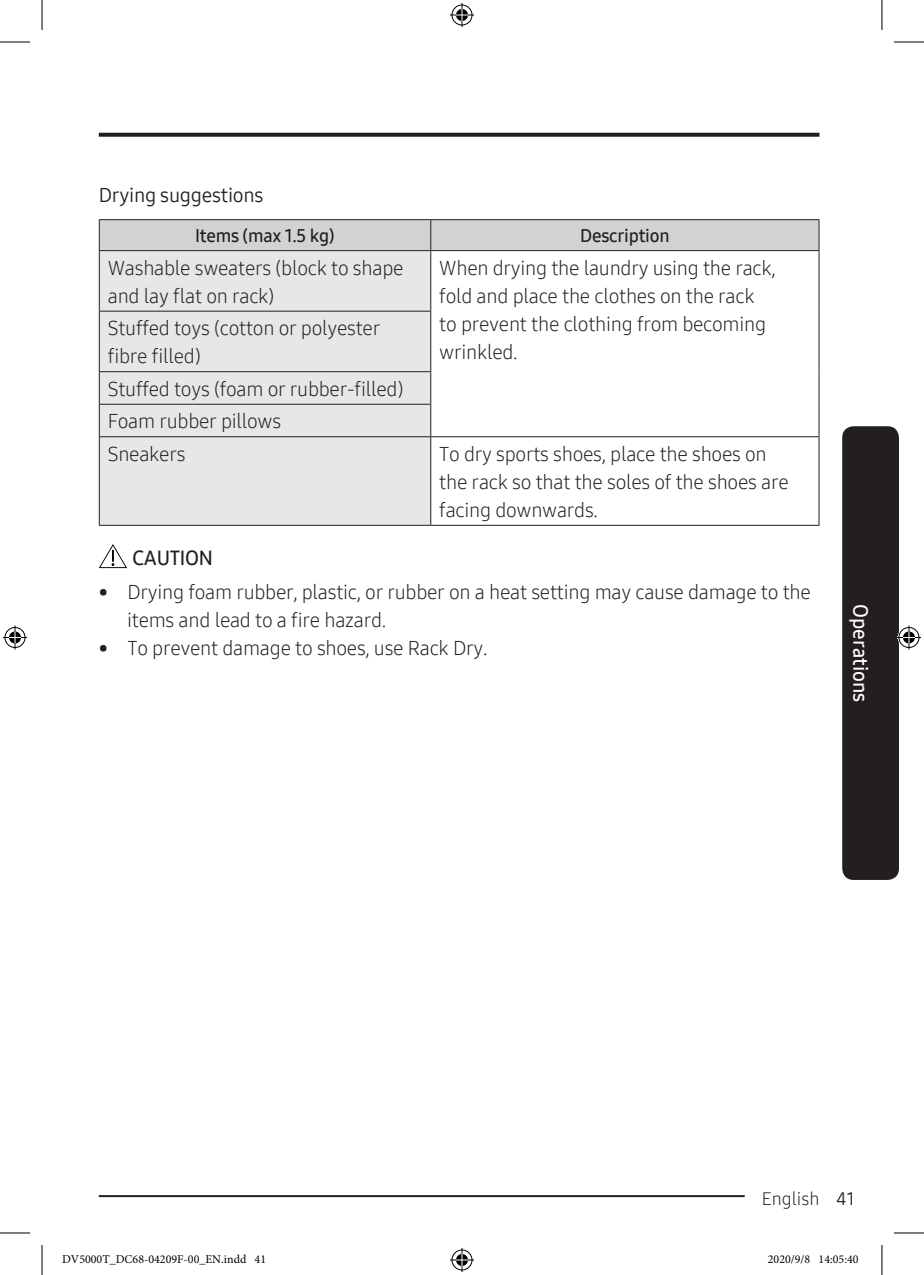
<style>
.page{position:relative;width:924px;height:1275px;background:#fff}
.page>*{position:absolute;margin:0;border:0;box-sizing:border-box;transform-origin:0 0}
.t1{font:20px/28px "Samsung One 300";letter-spacing:-.015em;color:#231f20}
.t2{font:20px "Samsung One 400";letter-spacing:-.015em;color:#231f20}
.t3{font:20px "Samsung One 600";color:#fff}
.t4{font:20px "Samsung One 600";letter-spacing:-.015em;color:#231f20}
.t5{font:18px "Samsung One 600";letter-spacing:-.015em;color:#231f20}
.t6{font:18px "Samsung One 300";color:#231f20}
.t7{font:12px "Minion Pro";color:#000}
.s1{font-family:"Samsung One 400"}
</style>
<div class="page">
<svg style="left:99px;top:133px;width:720px;height:4px;background:#322e2f"></svg>
<hr style="left:99px;top:1195px;width:691px;height:2px;background:#231f20">
<div style="left:744px;top:1187px;width:92px;height:20px;background:#fff"></div>
<div style="left:100px;top:220px;width:718px;height:30px;background:#d1d2d4"></div>
<div style="left:100px;top:251px;width:330px;height:274px;background:#e6e7e9"></div>
<hr style="left:99px;top:219px;width:331px;height:1px;background:#231f20">
<hr style="left:99px;top:220px;width:1px;height:30px;background:#231f20">
<hr style="left:430px;top:219px;width:389px;height:1px;background:#231f20">
<hr style="left:430px;top:220px;width:1px;height:30px;background:#231f20">
<hr style="left:818px;top:220px;width:1px;height:30px;background:#231f20">
<hr style="left:99px;top:250px;width:331px;height:1px;background:#231f20">
<hr style="left:99px;top:251px;width:1px;height:60px;background:#231f20">
<hr style="left:430px;top:250px;width:389px;height:1px;background:#231f20">
<hr style="left:430px;top:251px;width:1px;height:60px;background:#231f20">
<hr style="left:818px;top:251px;width:1px;height:60px;background:#231f20">
<hr style="left:99px;top:311px;width:332px;height:1px;background:#231f20">
<hr style="left:99px;top:312px;width:1px;height:59px;background:#231f20">
<hr style="left:430px;top:312px;width:1px;height:59px;background:#231f20">
<hr style="left:818px;top:311px;width:1px;height:61px;background:#231f20">
<hr style="left:99px;top:371px;width:332px;height:1px;background:#231f20">
<hr style="left:99px;top:372px;width:1px;height:32px;background:#231f20">
<hr style="left:430px;top:372px;width:1px;height:32px;background:#231f20">
<hr style="left:818px;top:372px;width:1px;height:32px;background:#231f20">
<hr style="left:99px;top:404px;width:332px;height:1px;background:#231f20">
<hr style="left:99px;top:405px;width:1px;height:31px;background:#231f20">
<hr style="left:430px;top:405px;width:1px;height:31px;background:#231f20">
<hr style="left:818px;top:404px;width:1px;height:32px;background:#231f20">
<hr style="left:99px;top:436px;width:331px;height:1px;background:#231f20">
<hr style="left:99px;top:437px;width:1px;height:88px;background:#231f20">
<hr style="left:430px;top:436px;width:389px;height:1px;background:#231f20">
<hr style="left:430px;top:437px;width:1px;height:88px;background:#231f20">
<hr style="left:818px;top:437px;width:1px;height:88px;background:#231f20">
<hr style="left:99px;top:525px;width:331px;height:1px;background:#231f20">
<hr style="left:430px;top:525px;width:389px;height:1px;background:#231f20">
<svg style="left:99px;top:544px;width:28px;height:24px"></svg>
<div style="left:841px;top:426px;width:57px;height:454px;background:#231f20;border-radius:11px"></div>
<hr style="left:0;top:42px;width:30px;height:1px;background:#000">
<hr style="left:893px;top:42px;width:30px;height:1px;background:#000">
<hr style="left:0;top:1232px;width:30px;height:1px;background:#000">
<hr style="left:893px;top:1232px;width:30px;height:1px;background:#000">
<hr style="left:42px;top:0;width:1px;height:30px;background:#000">
<hr style="left:42px;top:1245px;width:1px;height:30px;background:#000">
<hr style="left:881px;top:0;width:1px;height:30px;background:#000">
<hr style="left:881px;top:1245px;width:1px;height:30px;background:#000">
<svg style="left:450px;top:3px;width:24px;height:24px"></svg>
<svg style="left:450px;top:1248px;width:24px;height:24px"></svg>
<svg style="left:3px;top:625px;width:24px;height:24px"></svg>
<svg style="left:897px;top:625px;width:23px;height:24px"></svg>
<div style="left:852px;top:1255px;width:6px;height:8px;border:1px solid #fff;border-radius:50%"></div>
<svg style="left:852px;top:1255px;width:5px;height:8px"></svg>
<p class="t2" style="left:99px;top:182px;width:166px">Drying suggestions</p>
<p class="t5" style="left:195px;top:224px;width:141px">Items (max 1.5 kg)</p>
<p class="t5" style="left:580px;top:224px;width:91px">Description</p>
<p class="t1" style="left:108px;top:253px;width:297px">Washable sweaters (block to shape and lay flat on rack)</p>
<p class="t1" style="left:439px;top:253px;width:338px">When drying the laundry using the rack, fold and place the clothes on the rack to prevent the clothing from becoming wrinkled.</p>
<p class="t1" style="left:108px;top:314px;width:274px">Stuffed toys (cotton or polyester fibre filled)</p>
<p class="t1" style="left:108px;top:372px;width:297px;line-height:32.6px">Stuffed toys (foam or rubber-filled)<br>Foam rubber pillows<br>Sneakers</p>
<p class="t1" style="left:439px;top:439px;width:351px">To dry sports shoes, place the shoes on the rack so that the soles of the shoes are facing downwards.</p>
<p class="t4" style="left:132px;top:545px;width:82px">CAUTION</p>
<p class="t1" style="left:127px;top:577px;width:685px;text-indent:-28px">• Drying foam rubber, plastic, or rubber on a heat setting may cause damage to the items and lead to a fire hazard.</p>
<p class="t1" style="left:99px;top:633px;width:390px">• To prevent damage to shoes, use Rack Dry.</p>
<p class="t3" style="left:873px;top:604px;width:100px;rotate:90deg">Operations</p>
<p class="t6" style="left:761px;top:1186px;width:94px">English <span class="s1">41</span></p>
<p class="t7" style="left:62px;top:1251px;width:205px">DV5000T_DC68-04209F-00_EN.indd 41</p>
<p class="t7" style="left:767px;top:1251px;width:92px">2020/9/8 14:05:40</p>
</div>
